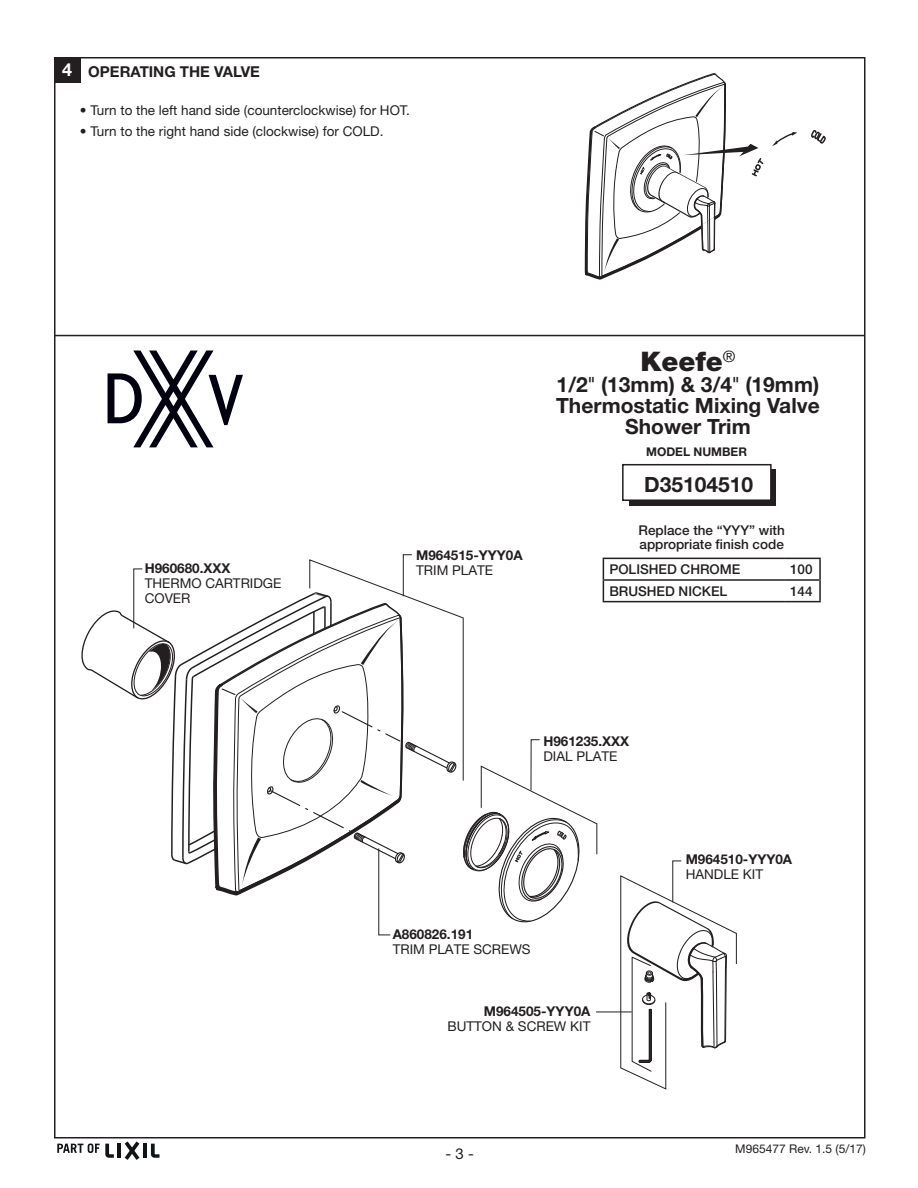
<style>
.page{position:relative;width:918px;height:1188px;background:#fff}
.page>*{position:absolute;margin:0;border:0;box-sizing:border-box;transform-origin:0 0}
.t1{font:900 27px "Helvetica Neue LT Std";color:#231f20}
.t2{font:700 21px/21px "Helvetica Neue LT Std";color:#231f20;text-align:center}
.t3{font:700 18px "Helvetica Neue LT Std";color:#fff}
._10pt_Heads_-_Bold{font:700 15px "Helvetica Neue LT Std";color:#231f20}
.t4{font:15px "Helvetica Neue LT Std";color:#231f20}
._9pt_text{font:13.5px/15px "Helvetica Neue LT Std";color:#231f20}
.t5{font:500 13.5px "Helvetica Neue LT Std";color:#231f20}
.t6{font:700 13.5px/15px "Helvetica Neue LT Std";color:#231f20}
.t7{font:12px "Helvetica Neue LT Std";color:#231f20}
.t8{font:700 12px "Helvetica Neue LT Std";color:#231f20}
.s1{font-weight:700}
.s2{font-weight:400}
.s3{font-family:"Helvetica LT Std";font-weight:400}
</style>
<div class="page">
<div style="left:54px;top:57px;width:26px;height:26px;background:#231f20"></div>
<svg style="left:108px;top:351px;width:135px;height:96px"></svg>
<div style="left:629px;top:469px;width:146px;height:36px;background:#231f20"></div>
<div style="left:623px;top:465px;width:148px;height:35px;background:#fff"></div>
<div style="left:622px;top:464px;width:150px;height:37px;border:2px solid #231f20"></div>
<hr style="left:603px;top:558px;width:181px;height:1px;background:#231f20">
<hr style="left:784px;top:558px;width:37px;height:1px;background:#231f20">
<hr style="left:819px;top:559px;width:2px;height:20px;background:#231f20">
<hr style="left:603px;top:579px;width:181px;height:2px;background:#231f20">
<hr style="left:784px;top:579px;width:37px;height:2px;background:#231f20">
<hr style="left:819px;top:581px;width:2px;height:20px;background:#231f20">
<hr style="left:603px;top:601px;width:181px;height:1px;background:#231f20">
<hr style="left:784px;top:601px;width:37px;height:1px;background:#231f20">
<hr style="left:54px;top:335px;width:810px;height:1px;background:#231f20">
<svg style="left:772px;top:132px;width:25px;height:14px"></svg>
<svg style="left:811px;top:130px;width:15px;height:14px"></svg>
<svg style="left:584px;top:73px;width:180px;height:207px"></svg>
<svg style="left:81px;top:554px;width:523px;height:382px"></svg>
<svg style="left:620px;top:860px;width:117px;height:230px"></svg>
<hr style="left:596px;top:1012px;width:35px;height:1px;background:#231f20">
<svg style="left:151px;top:1144px;width:9px;height:14px"></svg>
<hr style="left:118px;top:1144px;width:3px;height:14px;background:#111416">
<hr style="left:143px;top:1144px;width:4px;height:14px;background:#111416">
<svg style="left:125px;top:1141px;width:14px;height:19px"></svg>
<svg style="left:57px;top:1144px;width:57px;height:14px"></svg>
<p class="t3" style="left:62px;top:58px;width:12px">4</p>
<p class="_10pt_Heads_-_Bold" style="left:88px;top:62px;width:173px">OPERATING THE VALVE</p>
<p class="_9pt_text" style="left:80px;top:102px;width:332px">• Turn to the left hand side (counterclockwise) for HOT.</p>
<p class="_9pt_text" style="left:80px;top:123px;width:305px">• Turn to the right hand side (clockwise) for COLD.</p>
<p class="_9pt_text" style="left:145px;top:561px;width:138px"><span class="s1">H960680.XXX<br></span>THERMO CARTRIDGE<br>COVER</p>
<p class="t6" style="left:416px;top:547px;width:108px">M964515-YYY0A<br><span class="s2">TRIM PLATE</span></p>
<p class="t1" style="left:640px;top:345px;width:97px">Keefe<sup>®</sup></p>
<p class="t2" style="left:556px;top:373px;width:265px">1/2<span class="s3">"</span> (13mm) &amp; 3/4<span class="s3">"</span> (19mm)<br>Thermostatic Mixing Valve<br>Shower Trim</p>
<p class="t8" style="left:646px;top:444px;width:102px">MODEL NUMBER</p>
<p class="t2" style="left:644px;top:474px;width:110px">D35104510</p>
<p class="t5" style="left:639px;top:523px;width:148px">Replace the “YYY” with</p>
<p class="t5" style="left:640px;top:536px;width:146px">appropriate finish code</p>
<p class="t5" style="left:609px;top:561px;width:133px">POLISHED CHROME</p>
<p class="t5" style="left:790px;top:561px;width:24px">100</p>
<p class="t5" style="left:609px;top:583px;width:120px">BRUSHED NICKEL</p>
<p class="t5" style="left:790px;top:583px;width:24px">144</p>
<p class="t6" style="left:543px;top:734px;width:87px">H961235.XXX<br><span class="s2">DIAL PLATE</span></p>
<p class="_9pt_text" style="left:393px;top:927px;width:139px"><span class="s1">A860826.191<br></span>TRIM PLATE SCREWS</p>
<p class="t6" style="left:686px;top:852px;width:108px">M964510-YYY0A<br><span class="s2">HANDLE KIT</span></p>
<p class="_9pt_text" style="left:447px;top:1004px;width:145px;text-align:right"><span class="s1">M964505-YYY0A<br></span>BUTTON &amp; SCREW KIT</p>
<p class="t4" style="left:446px;top:1145px;width:30px">- 3 -</p>
<p class="t7" style="left:735px;top:1142px;width:132px">M965477 Rev. 1.5 (5/17)</p>
</div>
